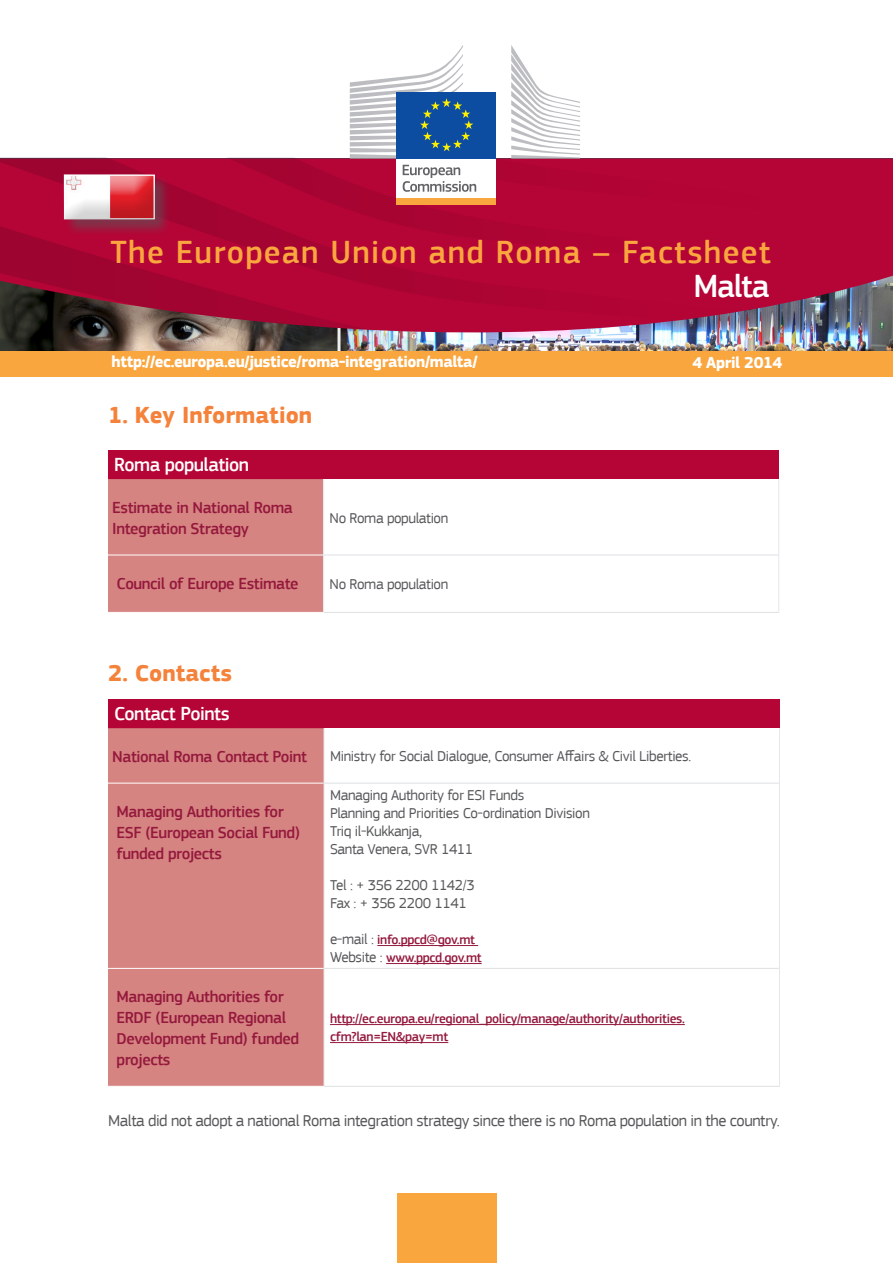
<style>
.page{position:relative;width:893px;height:1263px;background:#fff}
.page>*{position:absolute;margin:0;border:0;box-sizing:border-box;transform-origin:0 0}
.ROMA-Title_orange{font:500 33px "EC Square Sans Pro";letter-spacing:.04em;color:#faa63f}
.t1{font:500 33px "EC Square Sans Pro";letter-spacing:-.04em;color:#fff}
.ROMA_Title_level1{font:700 24px "EC Square Sans Pro";color:#f4823b}
.heading{font:500 19.5px "EC Square Sans Pro";letter-spacing:-.025em;color:#fff}
.heading_left{font:500 16.5px/21px "EC Square Sans Pro";letter-spacing:-.025em;color:#94193d}
.ROMA_Body_text{font:16.5px "EC Square Sans Pro";letter-spacing:-.025em;color:#57585a}
.ROMA_date{font:700 16.5px "EC Square Sans Pro";letter-spacing:-.025em;color:#fff}
.body_table2{font:15px "EC Square Sans Pro";letter-spacing:-.025em;color:#57585a}
.body_table2-2{font:500 13.5px/18px "EC Square Sans Pro";letter-spacing:-.025em;color:#94193d}
.s1{font-weight:400;font-size:15px;color:#57585a}
</style>
<div class="page">
<div style="left:0;top:351px;width:893px;height:26px;background:#faa63f"></div>
<img style="left:0;top:157px;width:893px;height:194px">
<div style="left:397px;top:1193px;width:99px;height:70px;background:#faa63f"></div>
<div style="left:397px;top:157px;width:99px;height:44px;background:#fff"></div>
<svg style="left:403px;top:165px;width:73px;height:27px"></svg>
<svg style="left:511px;top:45px;width:69px;height:114px"></svg>
<div style="left:397px;top:92px;width:99px;height:67px;background:#0d4da1"></div>
<svg style="left:350px;top:45px;width:123px;height:114px"></svg>
<div style="left:397px;top:198px;width:99px;height:7px;background:#faa63f"></div>
<div style="left:108px;top:450px;width:671px;height:29px;background:#b50536"></div>
<div style="left:108px;top:479px;width:215px;height:133px;background:#d68481"></div>
<hr style="left:108px;top:555px;width:215px;height:1px;background:#fff">
<hr style="left:778px;top:479px;width:1px;height:76px;background:#e6e7e9">
<hr style="left:323px;top:479px;width:1px;height:76px;background:#e6e7e9">
<hr style="left:324px;top:555px;width:454px;height:1px;background:#dfe0e3">
<hr style="left:324px;top:612px;width:455px;height:1px;background:#dfe0e3">
<hr style="left:323px;top:555px;width:1px;height:57px;background:#e6e7e9">
<hr style="left:778px;top:555px;width:1px;height:57px;background:#e6e7e9">
<div style="left:108px;top:699px;width:671px;height:29px;background:#b50536"></div>
<div style="left:108px;top:728px;width:216px;height:358px;background:#d68481"></div>
<svg style="left:330px;top:945px;width:355px;height:99px"></svg>
<hr style="left:108px;top:783px;width:216px;height:1px;background:#fff">
<hr style="left:108px;top:968px;width:216px;height:1px;background:#fff">
<hr style="left:779px;top:728px;width:1px;height:55px;background:#e6e7e9">
<hr style="left:324px;top:728px;width:1px;height:55px;background:#e6e7e9">
<hr style="left:324px;top:783px;width:455px;height:1px;background:#dfe0e3">
<hr style="left:324px;top:968px;width:455px;height:1px;background:#dfe0e3">
<hr style="left:324px;top:1086px;width:456px;height:1px;background:#dfe0e3">
<hr style="left:324px;top:783px;width:1px;height:185px;background:#e6e7e9">
<hr style="left:779px;top:783px;width:1px;height:185px;background:#e6e7e9">
<hr style="left:324px;top:968px;width:1px;height:118px;background:#e6e7e9">
<hr style="left:779px;top:968px;width:1px;height:118px;background:#e6e7e9">
<hr style="left:377px;top:945px;width:101px;height:1px;background:#94193d">
<hr style="left:386px;top:963px;width:96px;height:1px;background:#94193d">
<hr style="left:330px;top:1024px;width:355px;height:1px;background:#94193d">
<hr style="left:330px;top:1042px;width:118px;height:1px;background:#94193d">
<div style="left:64px;top:175px;width:107px;height:61px;background:#57585a;opacity:.55"></div>
<div style="left:63px;top:173px;width:94px;height:38px;background:#fff;opacity:.75"></div>
<div style="left:63px;top:175px;width:94px;height:46px;background:#57585a;opacity:.25"></div>
<p class="ROMA-Title_orange" style="left:111px;top:233px;width:662px">The European Union and Roma – Factsheet</p>
<p class="ROMA_date" style="left:112px;top:351px;width:367px">http://ec.europa.eu/justice/roma-integration/malta/</p>
<p class="ROMA_Title_level1" style="left:108px;top:401px;width:206px">1. Key Information</p>
<p class="heading" style="left:114px;top:453px;width:137px">Roma population</p>
<p class="heading_left" style="left:112px;top:497px;width:182px">Estimate in National Roma<br>Integration Strategy</p>
<p class="body_table2" style="left:330px;top:509px;width:120px">No Roma population</p>
<p class="heading_left" style="left:117px;top:573px;width:184px">Council of Europe Estimate</p>
<p class="body_table2" style="left:330px;top:576px;width:120px">No Roma population</p>
<p class="t1" style="left:694px;top:266px;width:77px">Malta</p>
<p class="ROMA_date" style="left:692px;top:353px;width:91px">4 April 2014</p>
<p class="ROMA_Title_level1" style="left:108px;top:659px;width:126px">2. Contacts</p>
<p class="heading" style="left:114px;top:702px;width:117px">Contact Points</p>
<p class="heading_left" style="left:112px;top:746px;width:196px">National Roma Contact Point</p>
<p class="body_table2" style="left:330px;top:748px;width:363px">Ministry for Social Dialogue, Consumer Affairs &amp; Civil Liberties.</p>
<p class="heading_left" style="left:117px;top:801px;width:185px">Managing Authorities for<br>ESF (European Social Fund) funded projects</p>
<p class="heading_left" style="left:117px;top:986px;width:184px">Managing Authorities for<br>ERDF (European Regional<br>Development Fund) funded projects</p>
<p class="body_table2" style="left:330px;top:787px;width:196px">Managing Authority for ESI Funds</p>
<p class="body_table2" style="left:330px;top:805px;width:261px">Planning and Priorities Co-ordination Division</p>
<p class="body_table2" style="left:330px;top:823px;width:94px">Triq il-Kukkanja,</p>
<p class="body_table2" style="left:330px;top:841px;width:145px">Santa Venera, SVR 1411</p>
<p class="body_table2" style="left:330px;top:877px;width:146px">Tel : + 356 2200 1142/3</p>
<p class="body_table2" style="left:330px;top:895px;width:138px">Fax : + 356 2200 1141</p>
<p class="body_table2-2" style="left:330px;top:931px;width:146px"><span class="s1">e-mail :</span> info.ppcd@gov.mt</p>
<p class="body_table2-2" style="left:330px;top:949px;width:153px"><span class="s1">Website :</span> www.ppcd.gov.mt</p>
<p class="body_table2-2" style="left:330px;top:1010px;width:356px">http://ec.europa.eu/regional_policy/manage/authority/authorities. cfm?lan=EN&amp;pay=mt</p>
<p class="ROMA_Body_text" style="left:108px;top:1110px;width:673px">Malta did not adopt a national Roma integration strategy since there is no Roma population in the country.</p>
</div>
